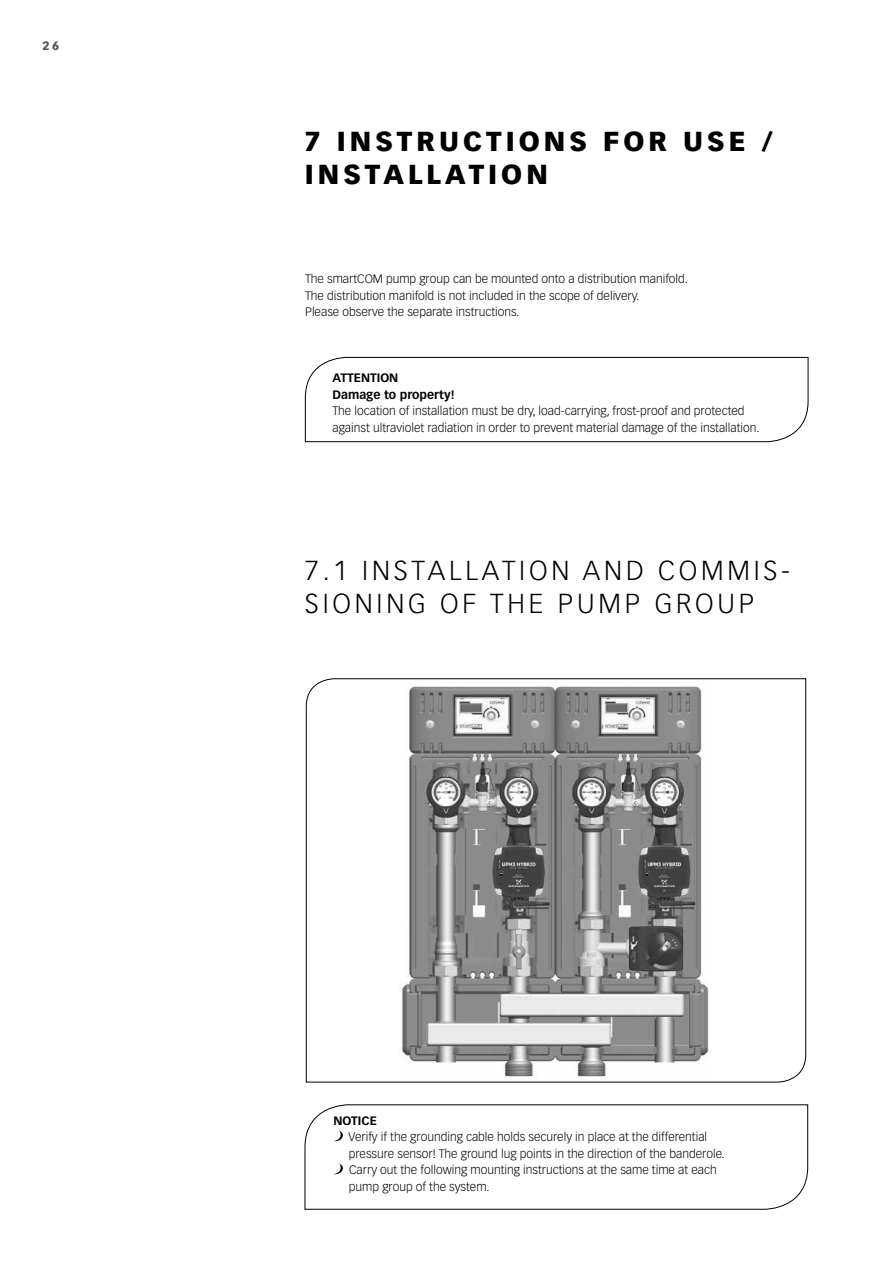
<style>
.page{position:relative;width:893px;height:1263px;background:#fff}
.page>*{position:absolute;margin:0;border:0;box-sizing:border-box;transform-origin:0 0}
.t1{font:300 27px/33px "Vectora LH";letter-spacing:.14em;color:#000}
.t2{font:900 27px/33px "Vectora LH";letter-spacing:.15em;color:#000}
.t3{font:300 12px/16.5px "Vectora LH";color:#000}
.t4{font:700 12px/16.5px "Vectora LH";color:#000}
.t5{font:900 12px "Vectora LH";color:#58585a}
</style>
<div class="page">
<svg style="left:305px;top:1104px;width:503px;height:106px"></svg>
<svg style="left:305px;top:357px;width:503px;height:85px"></svg>
<svg style="left:306px;top:678px;width:500px;height:404px"></svg>
<img style="left:399px;top:682px;width:312px;height:396px">
<p class="t5" style="left:43px;top:38px;width:18px">26</p>
<h1 class="t2" style="left:305px;top:125px;width:470px">7 INSTRUCTIONS FOR USE /<br>INSTALLATION</h1>
<p class="t3" style="left:305px;top:271px;width:384px">The smartCOM pump group can be mounted onto a distribution manifold.<br>The distribution manifold is not included in the scope of delivery.<br>Please observe the separate instructions.</p>
<p class="t4" style="left:333px;top:370px;width:124px">ATTENTION<br>Damage to property!</p>
<p class="t3" style="left:333px;top:403px;width:429px">The location of installation must be dry, load-carrying, frost-proof and protected against ultraviolet radiation in order to prevent material damage of the installation.</p>
<h1 class="t1" style="left:305px;top:554px;width:487px">7.1 INSTALLATION AND COMMIS-<br>SIONING OF THE PUMP GROUP</h1>
<p class="t4" style="left:333px;top:1112px;width:45px">NOTICE</p>
<p class="t3" style="left:349px;top:1129px;width:377px">Verify if the grounding cable holds securely in place at the differential pressure sensor! The ground lug points in the direction of the banderole.<br>Carry out the following mounting instructions at the same time at each pump group of the system.</p>
</div>
